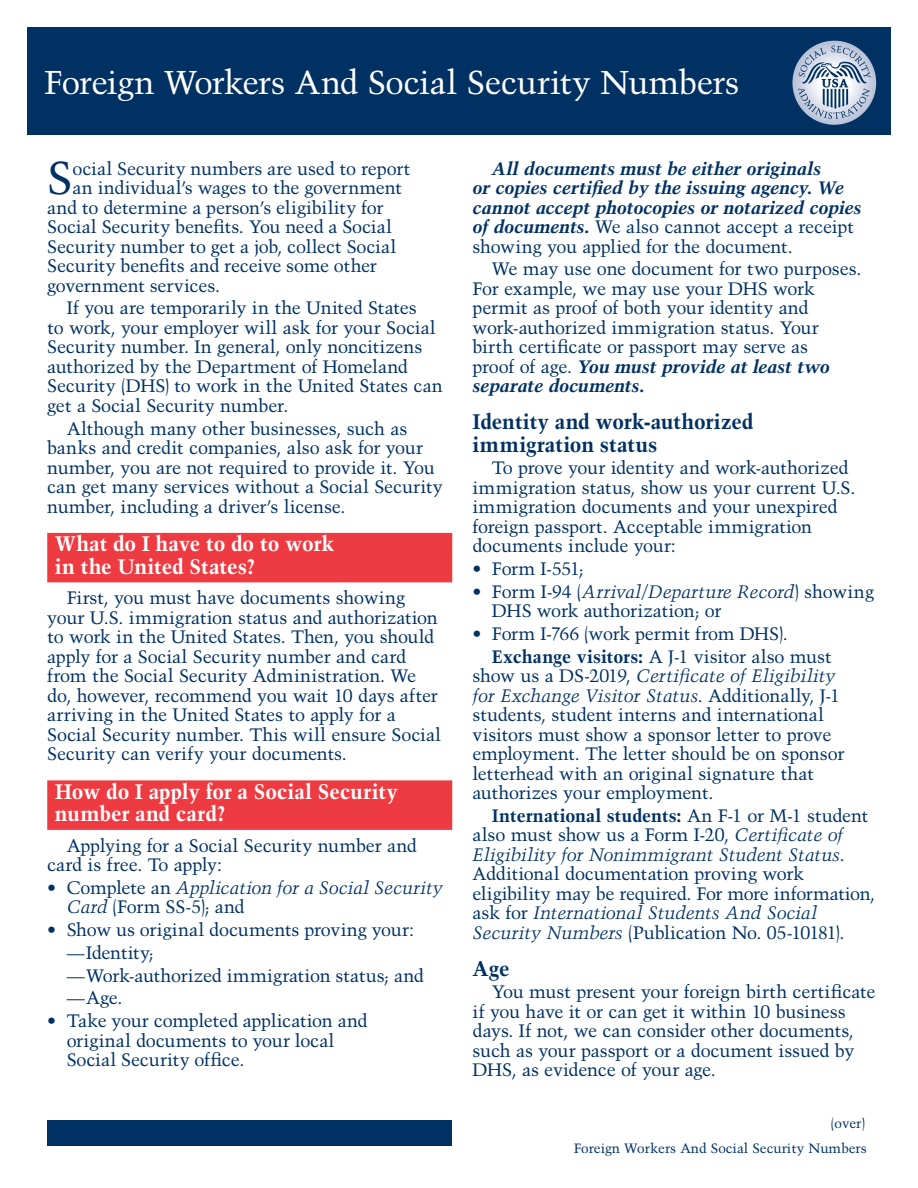
<style>
.page{position:relative;width:918px;height:1188px;background:#fff}
.page>*{position:absolute;margin:0;border:0;box-sizing:border-box;transform-origin:0 0}
.Intro_Paragraph{font:45.9px "Trump Mediaeval";color:#003163}
.Pub_Title{font:33px "Trump Mediaeval";letter-spacing:-.02em;color:#fff}
.H1-2{font:700 21px/22.5px "Trump Mediaeval";letter-spacing:-.01em;color:#fff}
.t1{font:700 21px/22.5px "Trump Mediaeval";letter-spacing:-.005em;color:#003163}
.Paragraph{font:18px/19.5px "Trump Mediaeval";letter-spacing:-.01em;color:#003163}
.Intro_Paragraph-2{font:18px "Trump Mediaeval";letter-spacing:-.01em;color:#003163}
.Paragraph-2{font:italic 700 18px/19.5px "Trump Mediaeval";letter-spacing:-.01em;color:#003163}
.t2{font:italic 18px/19.5px "Trump Mediaeval";letter-spacing:-.01em;color:#003163}
.t3{font:13.5px "Trump Mediaeval";color:#003163}
.s1{font-style:normal}
.s2{font-weight:400;font-style:normal}
.s3{font-weight:700;font-style:italic}
.s4{font-style:italic}
.s5{font-weight:700}
</style>
<div class="page">
<div style="left:47px;top:1120px;width:405px;height:26px;background:#003163"></div>
<div style="left:27px;top:27px;width:864px;height:108px;background:#003163"></div>
<svg style="left:792px;top:40px;width:85px;height:85px"></svg>
<svg style="left:798px;top:46px;width:73px;height:73px;background:#9eafc5"></svg>
<div style="left:47px;top:533px;width:405px;height:49px;background:#ee3a41"></div>
<div style="left:47px;top:780px;width:405px;height:50px;background:#ee3a41"></div>
<p class="Pub_Title" style="left:44px;top:62px;width:697px">Foreign Workers And Social Security Numbers</p>
<p class="Intro_Paragraph" style="left:47px;top:150px;width:27px">S</p>
<p class="Intro_Paragraph-2" style="left:73px;top:158px;width:339px">ocial Security numbers are used to report</p>
<p class="Intro_Paragraph-2" style="left:73px;top:177px;width:331px">an individual’s wages to the government</p>
<p class="Intro_Paragraph-2" style="left:47px;top:197px;width:338px">and to determine a person’s eligibility for</p>
<p class="Intro_Paragraph-2" style="left:47px;top:216px;width:346px">Social Security benefits. You need a Social</p>
<p class="Intro_Paragraph-2" style="left:47px;top:236px;width:351px">Security number to get a job, collect Social</p>
<p class="Intro_Paragraph-2" style="left:47px;top:255px;width:331px">Security benefits and receive some other</p>
<p class="Intro_Paragraph-2" style="left:47px;top:274px;width:174px">government services.</p>
<p class="Paragraph" style="left:47px;top:298px;width:397px;text-indent:19px">If you are temporarily in the United States<br>to work, your employer will ask for your Social Security number. In general, only noncitizens authorized by the Department of Homeland Security (DHS) to work in the United States can get a Social Security number.</p>
<p class="Paragraph" style="left:47px;top:418px;width:397px;text-indent:19px">Although many other businesses, such as banks and credit companies, also ask for your number, you are not required to provide it. You can get many services without a Social Security number, including a driver’s license.</p>
<h1 class="H1-2" style="left:55px;top:532px;width:281px">What do I have to do to work in the United States?</h1>
<p class="Paragraph" style="left:47px;top:588px;width:396px;text-indent:19px">First, you must have documents showing your U.S. immigration status and authorization to work in the United States. Then, you should apply for a Social Security number and card from the Social Security Administration. We do, however, recommend you wait 10 days after arriving in the United States to apply for a Social Security number. This will ensure Social Security can verify your documents.</p>
<h1 class="H1-2" style="left:55px;top:780px;width:345px">How do I apply for a Social Security number and card?</h1>
<p class="Paragraph" style="left:47px;top:835px;width:371px;text-indent:19px">Applying for a Social Security number and card is free. To apply:</p>
<p class="t2" style="left:67px;top:878px;width:378px;text-indent:-19px"><span class="s1">• Complete an</span> Application for a Social Security<br>Card <span class="s1">(Form SS-5); and</span></p>
<p class="Paragraph" style="left:47px;top:920px;width:368px">• Show us original documents proving your:</p>
<p class="Paragraph" style="left:67px;top:943px;width:89px">—Identity;</p>
<p class="Paragraph" style="left:67px;top:965px;width:359px">—Work-authorized immigration status; and</p>
<p class="Paragraph" style="left:67px;top:988px;width:57px">—Age.</p>
<p class="Paragraph" style="left:67px;top:1011px;width:302px;text-indent:-19px">• Take your completed application and original documents to your local<br>Social Security office.</p>
<p class="Paragraph-2" style="left:472px;top:158px;width:391px;text-indent:19px">All documents must be either originals<br>or copies certified by the issuing agency. We cannot accept photocopies or notarized copies of documents. <span class="s2">We also cannot accept a receipt showing you applied for the document.</span></p>
<p class="Paragraph" style="left:472px;top:259px;width:390px;text-indent:19px">We may use one document for two purposes.<br>For example, we may use your DHS work permit as proof of both your identity and work-authorized immigration status. Your birth certificate or passport may serve as<br>proof of age. <span class="s3">You must provide at least two separate documents.</span></p>
<h2 class="t1" style="left:472px;top:410px;width:283px">Identity and work-authorized immigration status</h2>
<p class="Paragraph" style="left:472px;top:458px;width:384px;text-indent:19px">To prove your identity and work-authorized immigration status, show us your current U.S. immigration documents and your unexpired foreign passport. Acceptable immigration documents include your:</p>
<p class="Paragraph" style="left:472px;top:559px;width:113px">• Form I-551;</p>
<p class="Paragraph" style="left:492px;top:581px;width:384px;text-indent:-19px">• Form I-94 (<span class="s4">Arrival/Departure Record</span>) showing<br>DHS work authorization; or</p>
<p class="Paragraph" style="left:472px;top:624px;width:317px">• Form I-766 (work permit from DHS).</p>
<p class="Paragraph" style="left:472px;top:646px;width:373px;text-indent:19px"><span class="s5">Exchange visitors:</span> A J-1 visitor also must show us a DS-2019, <span class="s4">Certificate of Eligibility for Exchange Visitor Status</span>. Additionally, J-1 students, student interns and international visitors must show a sponsor letter to prove employment. The letter should be on sponsor letterhead with an original signature that authorizes your employment.</p>
<p class="Paragraph" style="left:472px;top:806px;width:404px;text-indent:19px"><span class="s5">International students:</span> An F-1 or M-1 student also must show us a Form I-20, <span class="s4">Certificate of Eligibility for Nonimmigrant Student Status</span>.<br>Additional documentation proving work eligibility may be required. For more information, ask for <span class="s4">International Students And Social Security Numbers</span> (Publication No. 05-10181).</p>
<h2 class="t1" style="left:472px;top:956px;width:39px">Age</h2>
<p class="Paragraph" style="left:472px;top:982px;width:405px;text-indent:19px">You must present your foreign birth certificate if you have it or can get it within 10 business days. If not, we can consider other documents, such as your passport or a document issued by DHS, as evidence of your age.</p>
<p class="t3" style="left:831px;top:1115px;width:36px">(over)</p>
<p class="t3" style="left:574px;top:1140px;width:295px">Foreign Workers And Social Security Numbers</p>
</div>
